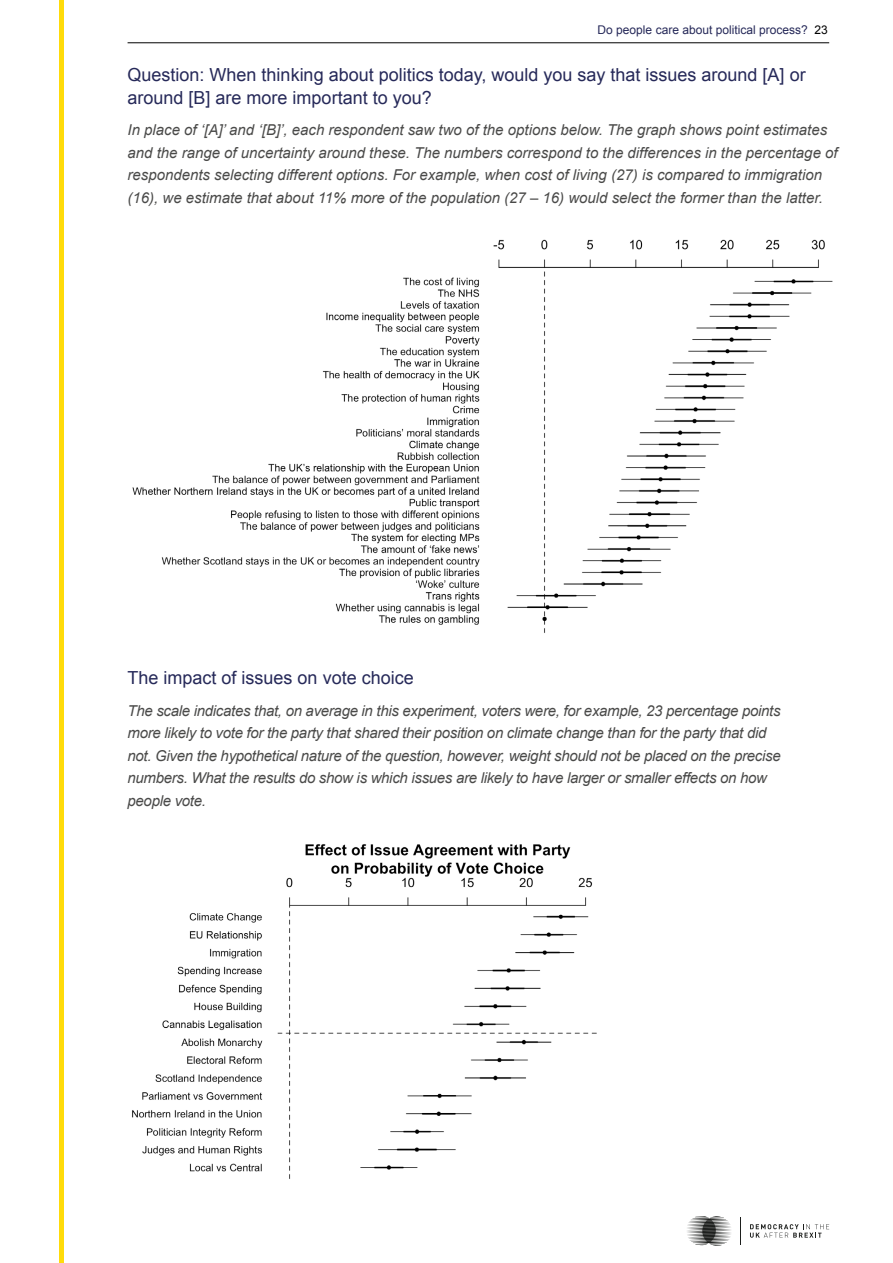
<style>
.page{position:relative;width:893px;height:1263px;background:#fff}
.page>*{position:absolute;margin:0;border:0;box-sizing:border-box;transform-origin:0 0}
.t1{font:18px/22.5px "Arial";color:#262959}
.t2{font:italic 15px/22.5px "Arial";letter-spacing:-.02em;color:#4a4a49}
.t3{font:italic 15px/22.5px "Arial";color:#4a4a49}
.t4{font:12px "Arial";color:#262959}
.s1{color:#000}
</style>
<div class="page">
<hr style="left:128px;top:43px;width:701px;height:1px;background:#000">
<hr style="left:60px;top:0;width:4px;height:1263px;background:#ffdb0a">
<svg style="left:750px;top:1224px;width:79px;height:14px"></svg>
<svg style="left:687px;top:1216px;width:44px;height:30px"></svg>
<img style="left:132px;top:239px;width:701px;height:394px">
<img style="left:132px;top:844px;width:465px;height:335px">
<p class="t4" style="left:598px;top:22px;width:232px">Do people care about political process? <span class="s1">23</span></p>
<p class="t1" style="left:128px;top:64px;width:680px">Question: When thinking about politics today, would you say that issues around [A] or around [B] are more important to you?</p>
<p class="t3" style="left:128px;top:119px;width:712px">In place of ‘[A]’ and ‘[B]’, each respondent saw two of the options below. The graph shows point estimates and the range of uncertainty around these. The numbers correspond to the differences in the percentage of respondents selecting different options. For example, when cost of living (27) is compared to immigration (16), we estimate that about 11% more of the population (27 – 16) would select the former than the latter.</p>
<p class="t1" style="left:128px;top:667px;width:288px">The impact of issues on vote choice</p>
<p class="t2" style="left:128px;top:699px;width:655px">The scale indicates that, on average in this experiment, voters were, for example, 23 percentage points more likely to vote for the party that shared their position on climate change than for the party that did not. Given the hypothetical nature of the question, however, weight should not be placed on the precise numbers. What the results do show is which issues are likely to have larger or smaller effects on how people vote.</p>
</div>
